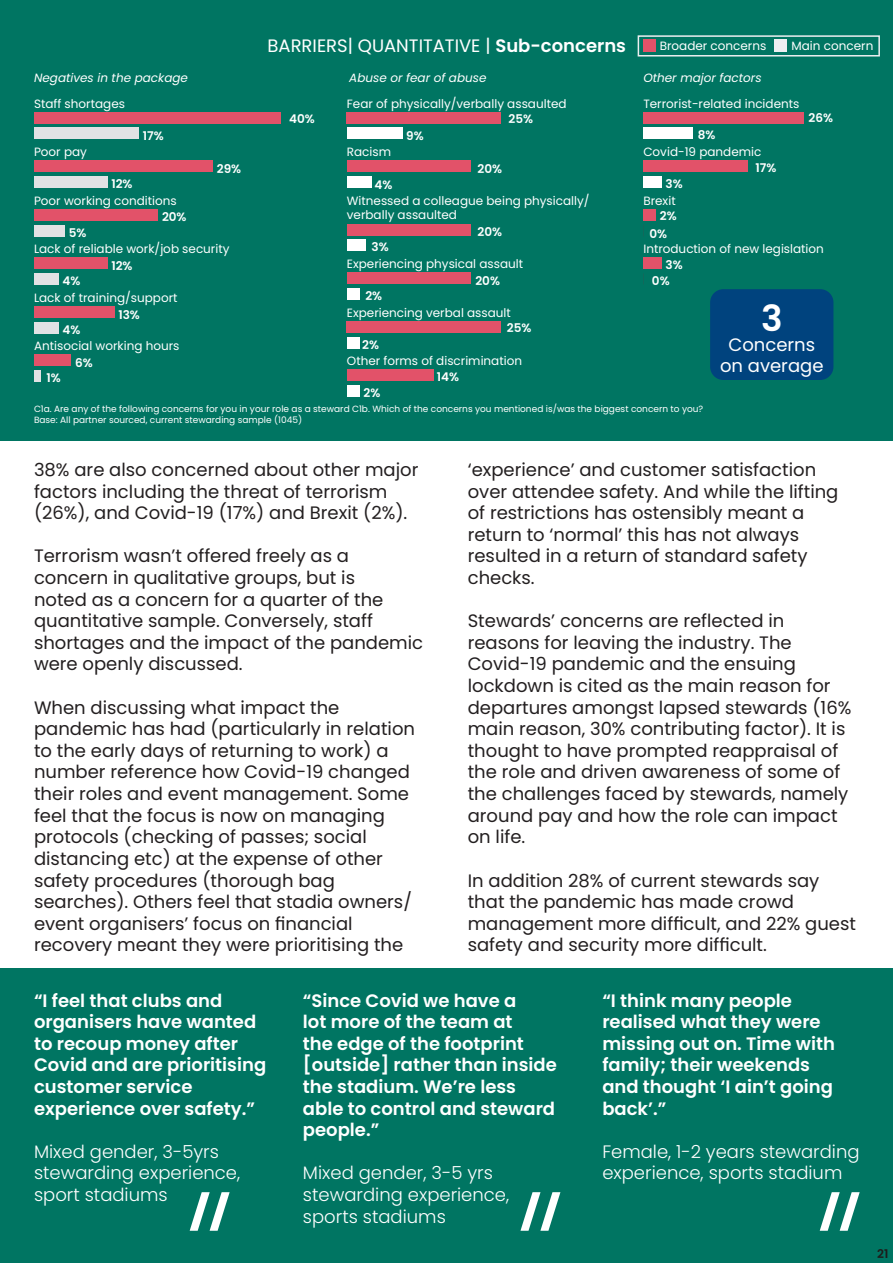
<style>
.page{position:relative;width:893px;height:1263px;background:#fff}
.page>*{position:absolute;margin:0;border:0;box-sizing:border-box;transform-origin:0 0}
.t1{font:600 36px "Poppins";color:#fff}
.t2{font:18px/21.6px "Poppins";color:#231f20}
.t3{font:600 18px/21.6px "Poppins";color:#fff}
.t4{font:300 18px/21.6px "Poppins";color:#fff}
.t5{font:18px/21.6px "Poppins";color:#fff;text-align:center}
.t6{font:12px/14.4px "Poppins";color:#fff}
.t7{font:600 12px "Poppins";color:#fff}
.t8{font:italic 12px "Poppins";color:#fff}
.t9{font:600 12px "Poppins";color:#1d1d1b}
.t10{font:9px "Poppins";color:#fff}
.s1{font-weight:600}
</style>
<div class="page">
<div style="left:0;top:968px;width:893px;height:295px;background:#007562"></div>
<div style="left:0;top:0;width:893px;height:440px;background:#007562"></div>
<div style="left:710px;top:289px;width:123px;height:91px;background:#00437e;border-radius:13px"></div>
<div style="left:774px;top:40px;width:13px;height:12px;background:#eceff1"></div>
<div style="left:643px;top:40px;width:12px;height:12px;background:#e25269"></div>
<div style="left:638px;top:35px;width:242px;height:22px;border:2px solid #eceff1"></div>
<svg style="left:190px;top:1192px;width:40px;height:39px"></svg>
<svg style="left:520px;top:1192px;width:40px;height:39px"></svg>
<svg style="left:820px;top:1192px;width:40px;height:39px"></svg>
<div style="left:643px;top:128px;width:50px;height:11px;background:#fff"></div>
<div style="left:643px;top:176px;width:19px;height:12px;background:#fff"></div>
<div style="left:643px;top:112px;width:161px;height:11px;background:#e25269"></div>
<div style="left:643px;top:161px;width:105px;height:11px;background:#e25269"></div>
<div style="left:643px;top:209px;width:13px;height:11px;background:#e25269"></div>
<div style="left:643px;top:258px;width:19px;height:11px;background:#e25269"></div>
<div style="left:347px;top:128px;width:55px;height:11px;background:#fff"></div>
<div style="left:347px;top:176px;width:25px;height:12px;background:#fff"></div>
<div style="left:347px;top:240px;width:18px;height:11px;background:#fff"></div>
<div style="left:347px;top:288px;width:12px;height:11px;background:#fff"></div>
<div style="left:347px;top:337px;width:12px;height:11px;background:#fff"></div>
<div style="left:347px;top:385px;width:12px;height:12px;background:#fff"></div>
<div style="left:347px;top:112px;width:154px;height:11px;background:#e25269"></div>
<div style="left:347px;top:161px;width:123px;height:11px;background:#e25269"></div>
<div style="left:347px;top:224px;width:123px;height:11px;background:#e25269"></div>
<div style="left:347px;top:273px;width:123px;height:11px;background:#e25269"></div>
<div style="left:347px;top:321px;width:154px;height:11px;background:#e25269"></div>
<div style="left:347px;top:370px;width:86px;height:11px;background:#e25269"></div>
<div style="left:34px;top:128px;width:105px;height:11px;background:#e1e2e4"></div>
<div style="left:34px;top:176px;width:74px;height:12px;background:#e1e2e4"></div>
<div style="left:34px;top:225px;width:31px;height:11px;background:#e1e2e4"></div>
<div style="left:34px;top:273px;width:25px;height:12px;background:#e1e2e4"></div>
<div style="left:34px;top:322px;width:25px;height:11px;background:#e1e2e4"></div>
<div style="left:34px;top:371px;width:6px;height:11px;background:#e1e2e4"></div>
<div style="left:34px;top:112px;width:247px;height:11px;background:#e25269"></div>
<div style="left:34px;top:161px;width:179px;height:11px;background:#e25269"></div>
<div style="left:34px;top:209px;width:123px;height:11px;background:#e25269"></div>
<div style="left:34px;top:258px;width:74px;height:11px;background:#e25269"></div>
<div style="left:34px;top:306px;width:80px;height:11px;background:#e25269"></div>
<div style="left:34px;top:355px;width:37px;height:11px;background:#e25269"></div>
<p class="t5" style="left:268px;top:35px;width:360px">BARRIERS| QUANTITATIVE | <span class="s1">Sub-concerns</span></p>
<p class="t6" style="left:660px;top:39px;width:108px">Broader concerns</p>
<p class="t6" style="left:791px;top:39px;width:83px">Main concern</p>
<p class="t8" style="left:34px;top:71px;width:156px">Negatives in the package</p>
<p class="t8" style="left:349px;top:71px;width:139px">Abuse or fear of abuse</p>
<p class="t8" style="left:643px;top:71px;width:120px">Other major factors</p>
<p class="t7" style="left:289px;top:112px;width:27px">40%</p>
<p class="t6" style="left:34px;top:96px;width:93px">Staff shortages</p>
<p class="t6" style="left:347px;top:96px;width:221px">Fear of physically/verbally assaulted</p>
<p class="t6" style="left:643px;top:96px;width:158px">Terrorist-related incidents</p>
<p class="t6" style="left:34px;top:145px;width:54px">Poor pay</p>
<p class="t6" style="left:347px;top:145px;width:46px">Racism</p>
<p class="t6" style="left:643px;top:145px;width:120px">Covid-19 pandemic</p>
<p class="t6" style="left:34px;top:193px;width:144px">Poor working conditions</p>
<p class="t6" style="left:347px;top:193px;width:244px">Witnessed a colleague being physically/ verbally assaulted</p>
<p class="t6" style="left:643px;top:193px;width:34px">Brexit</p>
<p class="t6" style="left:34px;top:242px;width:197px">Lack of reliable work/job security</p>
<p class="t6" style="left:347px;top:257px;width:178px">Experiencing physical assault</p>
<p class="t7" style="left:508px;top:112px;width:26px">25%</p>
<p class="t7" style="left:809px;top:110px;width:26px">26%</p>
<p class="t7" style="left:698px;top:128px;width:19px">8%</p>
<p class="t7" style="left:756px;top:160px;width:22px">17%</p>
<p class="t7" style="left:665px;top:176px;width:19px">3%</p>
<p class="t7" style="left:660px;top:209px;width:18px">2%</p>
<p class="t7" style="left:649px;top:226px;width:19px">0%</p>
<p class="t7" style="left:665px;top:258px;width:19px">3%</p>
<p class="t7" style="left:652px;top:273px;width:19px">0%</p>
<p class="t7" style="left:406px;top:129px;width:19px">9%</p>
<p class="t7" style="left:143px;top:129px;width:22px">17%</p>
<p class="t7" style="left:217px;top:161px;width:26px">29%</p>
<p class="t7" style="left:477px;top:161px;width:26px">20%</p>
<p class="t7" style="left:111px;top:177px;width:23px">12%</p>
<p class="t7" style="left:375px;top:178px;width:19px">4%</p>
<p class="t7" style="left:162px;top:210px;width:26px">20%</p>
<p class="t7" style="left:477px;top:225px;width:26px">20%</p>
<p class="t7" style="left:69px;top:226px;width:19px">5%</p>
<p class="t7" style="left:372px;top:240px;width:19px">3%</p>
<p class="t6" style="left:643px;top:242px;width:182px">Introduction of new legislation</p>
<p class="t7" style="left:111px;top:258px;width:23px">12%</p>
<p class="t7" style="left:475px;top:273px;width:26px">20%</p>
<p class="t7" style="left:63px;top:274px;width:19px">4%</p>
<p class="t6" style="left:34px;top:290px;width:145px">Lack of training/support</p>
<p class="t7" style="left:118px;top:308px;width:23px">13%</p>
<p class="t7" style="left:365px;top:289px;width:18px">2%</p>
<p class="t6" style="left:347px;top:305px;width:166px">Experiencing verbal assault</p>
<p class="t7" style="left:507px;top:321px;width:26px">25%</p>
<p class="t7" style="left:63px;top:323px;width:19px">4%</p>
<p class="t7" style="left:75px;top:356px;width:19px">6%</p>
<p class="t7" style="left:362px;top:338px;width:18px">2%</p>
<p class="t6" style="left:34px;top:339px;width:147px">Antisocial working hours</p>
<p class="t6" style="left:347px;top:354px;width:177px">Other forms of discrimination</p>
<p class="t10" style="left:34px;top:404px;width:671px">C1a. Are any of the following concerns for you in your role as a steward C1b. Which of the concerns you mentioned is/was the biggest concern to you?</p>
<p class="t10" style="left:34px;top:415px;width:270px">Base: All partner sourced, current stewarding sample (1045)</p>
<p class="t7" style="left:437px;top:370px;width:24px">14%</p>
<p class="t7" style="left:46px;top:371px;width:16px">1%</p>
<p class="t7" style="left:364px;top:386px;width:18px">2%</p>
<p class="t1" style="left:761px;top:298px;width:23px">3</p>
<p class="t5" style="left:720px;top:334px;width:105px">Concerns on average</p>
<p class="t2" style="left:468px;top:459px;width:372px">‘experience’ and customer satisfaction over attendee safety. And while the lifting of restrictions has ostensibly meant a return to ‘normal’ this has not always resulted in a return of standard safety checks.</p>
<p class="t2" style="left:468px;top:610px;width:385px">Stewards’ concerns are reflected in reasons for leaving the industry. The Covid-19 pandemic and the ensuing lockdown is cited as the main reason for departures amongst lapsed stewards (16% main reason, 30% contributing factor). It is thought to have prompted reappraisal of the role and driven awareness of some of the challenges faced by stewards, namely around pay and how the role can impact on life.</p>
<p class="t2" style="left:468px;top:869px;width:390px">In addition 28% of current stewards say that the pandemic has made crowd management more difficult, and 22% guest safety and security more difficult.</p>
<p class="t2" style="left:34px;top:459px;width:386px">38% are also concerned about other major factors including the threat of terrorism (26%), and Covid-19 (17%) and Brexit (2%).</p>
<p class="t2" style="left:34px;top:545px;width:391px">Terrorism wasn’t offered freely as a concern in qualitative groups, but is<br>noted as a concern for a quarter of the quantitative sample. Conversely, staff shortages and the impact of the pandemic were openly discussed.</p>
<p class="t2" style="left:34px;top:697px;width:383px">When discussing what impact the pandemic has had (particularly in relation to the early days of returning to work) a number reference how Covid-19 changed their roles and event management. Some feel that the focus is now on managing protocols (checking of passes; social distancing etc) at the expense of other safety procedures (thorough bag searches). Others feel that stadia owners/ event organisers’ focus on financial recovery meant they were prioritising the</p>
<p class="t3" style="left:34px;top:989px;width:234px">“I feel that clubs and organisers have wanted to recoup money after<br>Covid and are prioritising customer service experience over safety.”</p>
<p class="t4" style="left:34px;top:1141px;width:208px">Mixed gender, 3-5yrs stewarding experience, sport stadiums</p>
<p class="t3" style="left:303px;top:989px;width:255px">“Since Covid we have a<br>lot more of the team at<br>the edge of the footprint [outside] rather than inside the stadium. We’re less able to control and steward people.”</p>
<p class="t4" style="left:303px;top:1162px;width:208px">Mixed gender, 3-5 yrs stewarding experience, sports stadiums</p>
<p class="t3" style="left:602px;top:989px;width:234px">“I think many people realised what they were missing out on. Time with family; their weekends and thought ‘I ain’t going back’.”</p>
<p class="t4" style="left:602px;top:1141px;width:259px">Female, 1-2 years stewarding experience, sports stadium</p>
<p class="t9" style="left:877px;top:1246px;width:13px">21</p>
</div>
